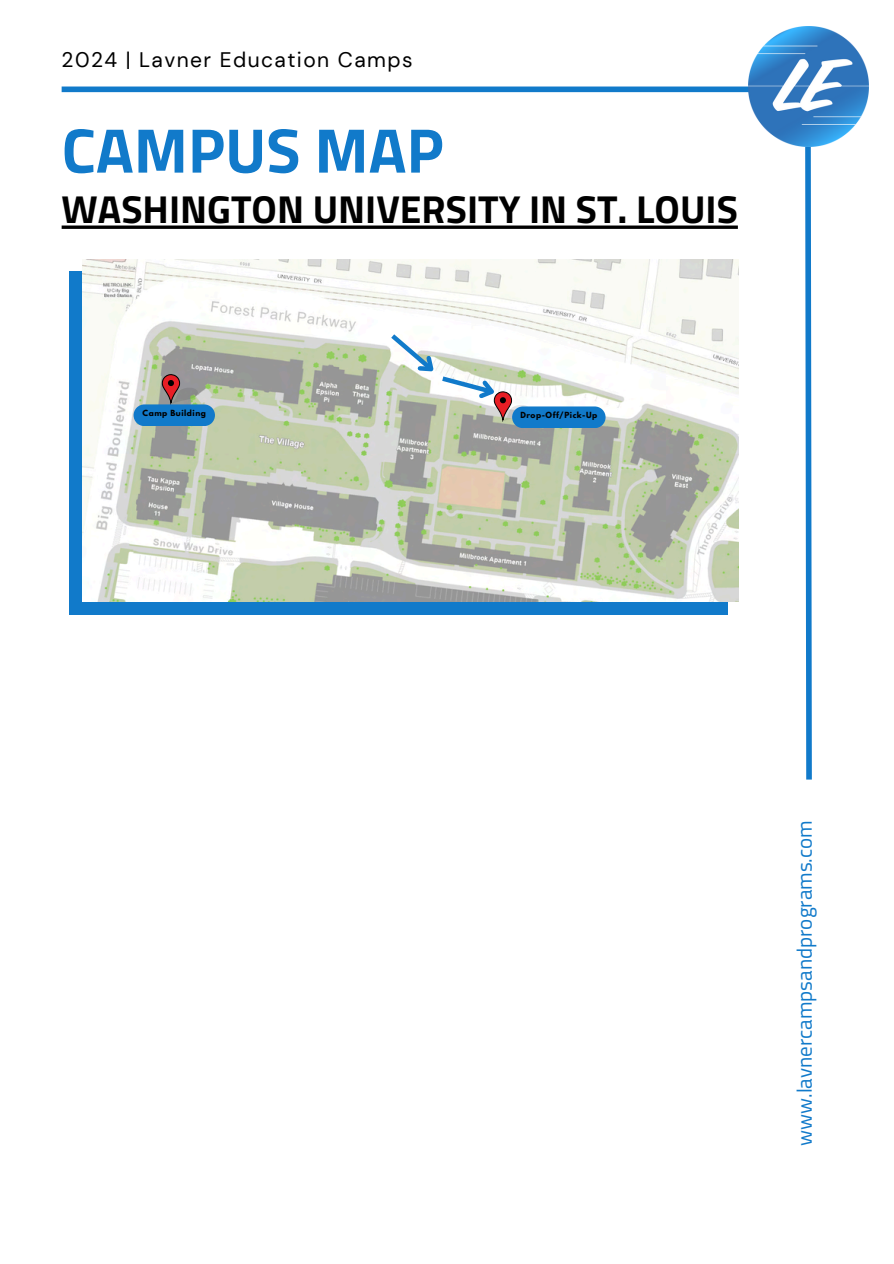
<style>
.page{position:relative;width:894px;height:1264px;background:#fff}
.page>*{position:absolute;margin:0;border:0;box-sizing:border-box;transform-origin:0 0}
.t1{font:700 63px "Titillium Web";color:#117aca}
.t2{font:700 39px "Titillium Web";color:#000}
.t3{font:21px "Titillium Web";color:#117aca}
.t4{font:21px "DM Sans";letter-spacing:.07em;color:#000}
.t5{font:700 7.5px "League Spartan";letter-spacing:.07em;color:#000}
</style>
<div class="page">
<svg style="left:805px;top:147px;width:7px;height:633px;background:#3f93d4"></svg>
<div style="left:62px;top:86px;width:769px;height:6px;background:#117aca"></div>
<img style="left:748px;top:26px;width:120px;height:121px">
<div style="left:69px;top:272px;width:658px;height:343px;background:#117aca"></div>
<img style="left:82px;top:260px;width:656px;height:342px">
<svg style="left:133px;top:374px;width:82px;height:52px"></svg>
<svg style="left:386px;top:330px;width:219px;height:98px;background:#c9d7d8"></svg>
<svg style="left:62px;top:225px;width:467px;height:4px;background:#272727"></svg>
<svg style="left:529px;top:225px;width:208px;height:4px"></svg>
<p class="t4" style="left:62px;top:46px;width:352px">2024 | Lavner Education Camps</p>
<p class="t1" style="left:62px;top:101px;width:383px">CAMPUS MAP</p>
<p class="t2" style="left:62px;top:179px;width:677px">WASHINGTON UNIVERSITY IN ST. LOUIS</p>
<h2 class="t5" style="left:142px;top:409px;width:65px">Camp Building</h2>
<p class="t5" style="left:520px;top:411px;width:78px">Drop-Off/Pick-Up</p>
<p class="t3" style="left:787px;top:1145px;width:327px;rotate:-90deg">www.lavnercampsandprograms.com</p>
</div>
